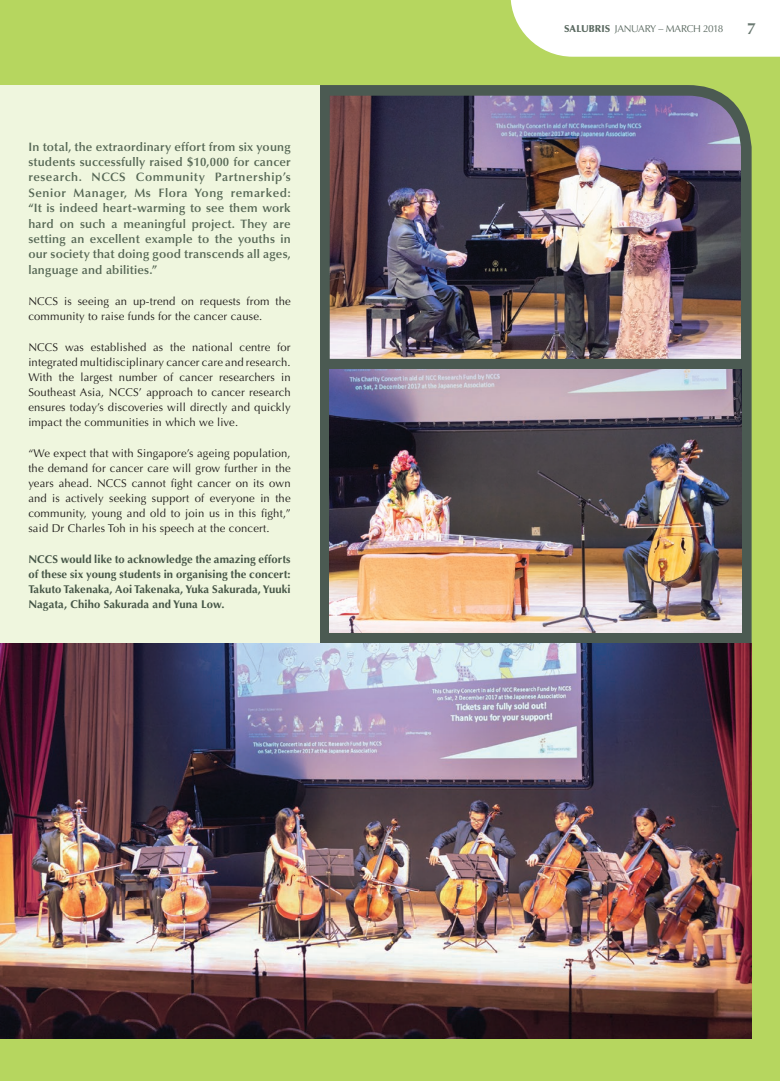
<style>
.page{position:relative;width:780px;height:1081px;background:#b6d65f}
.page>*{position:absolute;margin:0;border:0;box-sizing:border-box;transform-origin:0 0}
.t1{font:700 16.25px "Optima LT Std";color:#697870}
.t2{font:600 12.25px/15.4px "Optima LT Std";letter-spacing:.015em;color:#5b6a61;text-align:justify}
.t3{font:11.25px/15px "Optima LT Std";letter-spacing:.015em;color:#231f20;text-align:justify}
.t4{font:700 11.25px/15px "Optima LT Std";letter-spacing:.01em;color:#4b5a52;text-align:justify}
.t5{font:10px "Optima LT Std";letter-spacing:-.035em;color:#5b6a61}
.s1{font-weight:900}
</style>
<div class="page">
<svg style="left:319px;top:85px;width:432px;height:558px;background:#5b6a5e"></svg>
<div style="left:0;top:85px;width:319px;height:558px;background:#eff6de"></div>
<img style="left:0;top:643px;width:751px;height:395px">
<img style="left:330px;top:96px;width:411px;height:263px">
<img style="left:330px;top:369px;width:411px;height:263px">
<svg style="left:510px;top:0;width:270px;height:57px;background:#fafcf4"></svg>
<p class="t2" style="left:28px;top:139px;width:264px">In total, the extraordinary effort from six young students successfully raised $10,000 for cancer research. NCCS Community Partnership’s Senior Manager, Ms Flora Yong remarked: “It is indeed heart-warming to see them work hard on such a meaningful project. They are setting an excellent example to the youths in our society that doing good transcends all ages, language and abilities.”</p>
<p class="t3" style="left:28px;top:293px;width:264px">NCCS is seeing an up-trend on requests from the community to raise funds for the cancer cause.</p>
<p class="t3" style="left:28px;top:339px;width:264px">NCCS was established as the national centre for integrated multidisciplinary cancer care and research.<br>With the largest number of cancer researchers in Southeast Asia, NCCS’ approach to cancer research ensures today’s discoveries will directly and quickly impact the communities in which we live.</p>
<p class="t3" style="left:28px;top:445px;width:264px">“We expect that with Singapore’s ageing population, the demand for cancer care will grow further in the years ahead. NCCS cannot fight cancer on its own and is actively seeking support of everyone in the community, young and old to join us in this fight,” said Dr Charles Toh in his speech at the concert.</p>
<p class="t4" style="left:28px;top:551px;width:264px">NCCS would like to acknowledge the amazing efforts of these six young students in organising the concert:<br>Takuto Takenaka, Aoi Takenaka, Yuka Sakurada, Yuuki Nagata, Chiho Sakurada and Yuna Low.</p>
<p class="t5" style="left:564px;top:23px;width:160px"><span class="s1">SALUBRIS</span> JANUARY – MARCH 2018</p>
<h1 class="t1" style="left:747px;top:19px;width:11px">7</h1>
</div>
